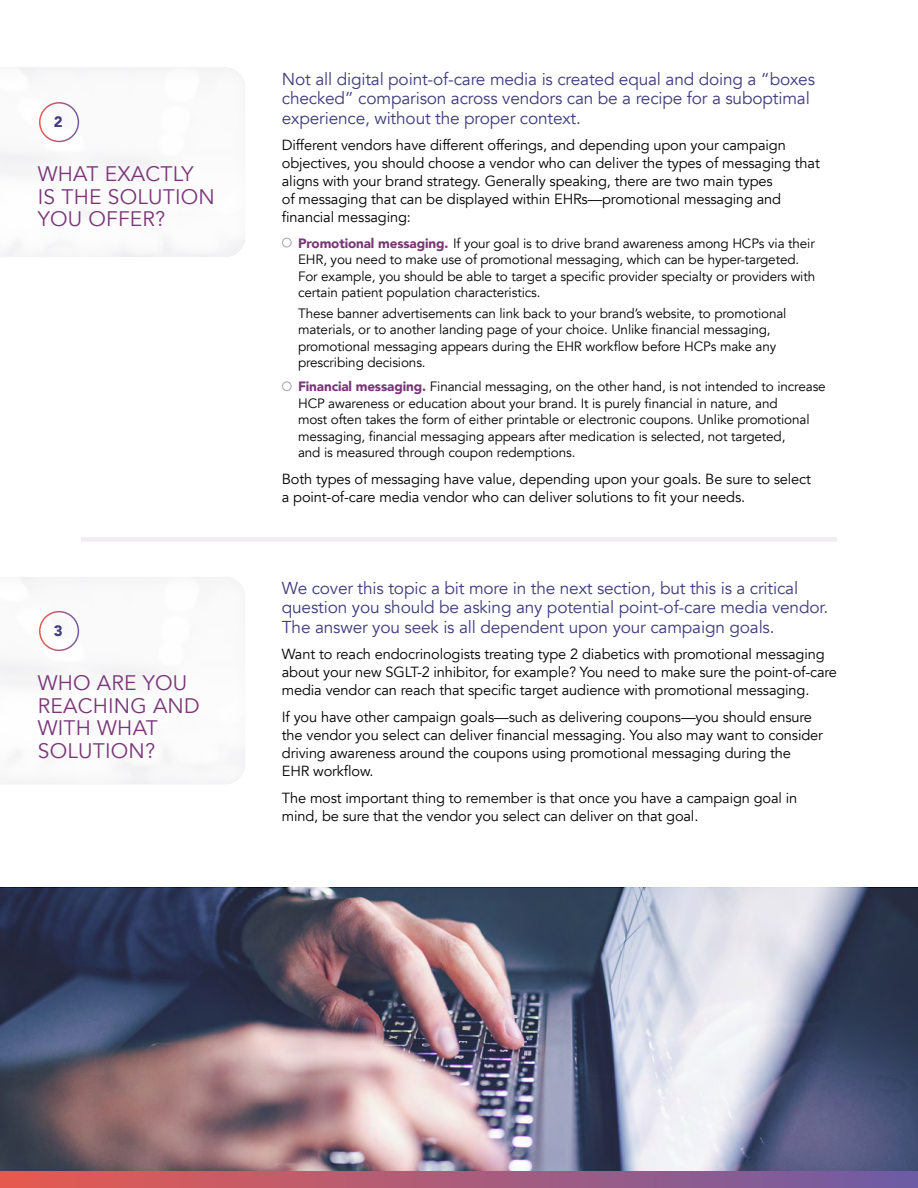
<style>
.page{position:relative;width:918px;height:1188px;background:#fff}
.page>*{position:absolute;margin:0;border:0;box-sizing:border-box;transform-origin:0 0}
.t1{font:21px/22.5px "Avenir";letter-spacing:.01em;color:#7a3678}
.t2{font:17.25px/19.5px "Avenir";letter-spacing:-.01em;color:#403c7e}
.t3{font:900 15px "Avenir";color:#403c7e}
.t4{font:14.7px/18px "Avenir";letter-spacing:-.01em;color:#000}
.t5{font:13.5px/16.5px "Avenir";letter-spacing:-.01em;color:#000}
.s1{font-weight:900;color:#7a3678}
</style>
<div class="page">
<img style="left:0;top:888px;width:918px;height:283px">
<div style="left:0;top:567px;width:259px;height:217px;background:#fafafb"></div>
<div style="left:0;top:57px;width:259px;height:201px;background:#fbfafb"></div>
<div style="left:0;top:1172px;width:918px;height:16px;background:linear-gradient(to right,#e85b4f,#6e5da5)"></div>
<div style="left:81px;top:537px;width:756px;height:5px;background:#efedef"></div>
<div style="left:282px;top:238px;width:10px;height:10px;border:1px solid #b0acb8;border-radius:50%"></div>
<div style="left:282px;top:381px;width:10px;height:10px;border:1px solid #b0acb8;border-radius:50%"></div>
<div style="left:39px;top:611px;width:40px;height:40px;border:2px solid #fff;border-radius:50%"></div>
<div style="left:39px;top:102px;width:40px;height:40px;border:2px solid #fff;border-radius:50%"></div>
<p class="t3" style="left:54px;top:109px;width:10px">2</p>
<h1 class="t1" style="left:38px;top:163px;width:179px">WHAT EXACTLY<br>IS THE SOLUTION<br>YOU OFFER?</h1>
<p class="t3" style="left:54px;top:618px;width:10px">3</p>
<h1 class="t1" style="left:38px;top:672px;width:163px">WHO ARE YOU<br>REACHING AND<br>WITH WHAT<br>SOLUTION?</h1>
<p class="t2" style="left:282px;top:69px;width:535px">Not all digital point-of-care media is created equal and doing a “boxes checked” comparison across vendors can be a recipe for a suboptimal experience, without the proper context.</p>
<p class="t4" style="left:282px;top:137px;width:540px">Different vendors have different offerings, and depending upon your campaign objectives, you should choose a vendor who can deliver the types of messaging that aligns with your brand strategy. Generally speaking, there are two main types<br>of messaging that can be displayed within EHRs—promotional messaging and financial messaging:</p>
<p class="t5" style="left:298px;top:235px;width:519px"><span class="s1">Promotional messaging.</span> If your goal is to drive brand awareness among HCPs via their EHR, you need to make use of promotional messaging, which can be hyper-targeted.<br>For example, you should be able to target a specific provider specialty or providers with certain patient population characteristics.</p>
<p class="t5" style="left:298px;top:305px;width:490px">These banner advertisements can link back to your brand’s website, to promotional materials, or to another landing page of your choice. Unlike financial messaging, promotional messaging appears during the EHR workflow before HCPs make any prescribing decisions.</p>
<p class="t5" style="left:298px;top:379px;width:529px"><span class="s1">Financial messaging.</span> Financial messaging, on the other hand, is not intended to increase HCP awareness or education about your brand. It is purely financial in nature, and<br>most often takes the form of either printable or electronic coupons. Unlike promotional messaging, financial messaging appears after medication is selected, not targeted,<br>and is measured through coupon redemptions.</p>
<p class="t4" style="left:282px;top:470px;width:531px">Both types of messaging have value, depending upon your goals. Be sure to select a point-of-care media vendor who can deliver solutions to fit your needs.</p>
<p class="t2" style="left:282px;top:578px;width:548px">We cover this topic a bit more in the next section, but this is a critical question you should be asking any potential point-of-care media vendor.<br>The answer you seek is all dependent upon your campaign goals.</p>
<p class="t4" style="left:282px;top:645px;width:557px">Want to reach endocrinologists treating type 2 diabetics with promotional messaging about your new SGLT-2 inhibitor, for example? You need to make sure the point-of-care media vendor can reach that specific target audience with promotional messaging.</p>
<p class="t4" style="left:282px;top:708px;width:543px">If you have other campaign goals—such as delivering coupons—you should ensure the vendor you select can deliver financial messaging. You also may want to consider driving awareness around the coupons using promotional messaging during the<br>EHR workflow.</p>
<p class="t4" style="left:282px;top:789px;width:517px">The most important thing to remember is that once you have a campaign goal in mind, be sure that the vendor you select can deliver on that goal.</p>
</div>
